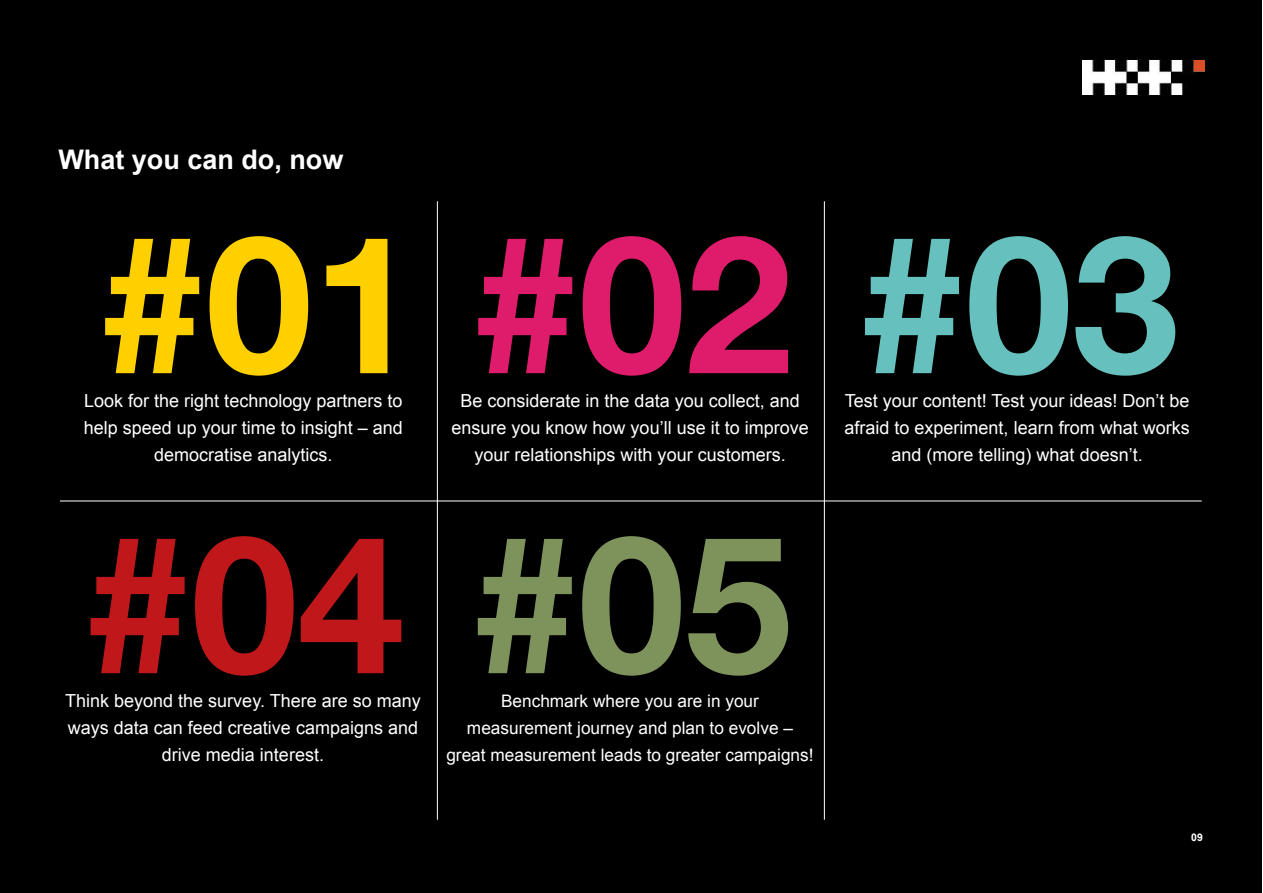
<style>
.page{position:relative;width:1263px;height:893px;background:#fff}
.page>*{position:absolute;margin:0;border:0;box-sizing:border-box;transform-origin:0 0}
.t1{font:700 191.85px "Helvetica Neue";color:#ffd000}
.t2{font:700 191.85px "Helvetica Neue";color:#c0181a}
.t3{font:700 27px "Arial";color:#fff}
.t4{font:18px/27px "Arial";color:#fff;text-align:center}
.t5{font:17.25px/27px "Arial";color:#fff;text-align:center}
.t6{font:700 10.5px "Arial";color:#fff}
.s1{color:#df1c6b}
.s2{color:#66c1be}
.s3{color:#7e935b}
</style>
<div class="page">
<div style="left:0;top:0;width:1261px;height:893px;background:#000"></div>
<img style="left:1083px;top:59px;width:121px;height:35px">
<hr style="left:60px;top:501px;width:1142px;height:1px;background:#fff">
<hr style="left:437px;top:201px;width:1px;height:619px;background:#fff">
<hr style="left:824px;top:201px;width:1px;height:619px;background:#fff">
<h2 class="t3" style="left:58px;top:141px;width:287px">What you can do, now</h2>
<h1 class="t1" style="left:99px;top:154px;width:1081px">#01 <span class="s1">#02</span> <span class="s2">#03</span></h1>
<p class="t4" style="left:84px;top:388px;width:321px">Look for the right technology partners to help speed up your time to insight – and democratise analytics.</p>
<p class="t4" style="left:451px;top:388px;width:359px">Be considerate in the data you collect, and ensure you know how you’ll use it to improve your relationships with your customers.</p>
<p class="t4" style="left:844px;top:388px;width:347px">Test your content! Test your ideas! Don’t be afraid to experiment, learn from what works and (more telling) what doesn’t.</p>
<h1 class="t2" style="left:84px;top:454px;width:709px">#04 <span class="s3">#05</span></h1>
<p class="t5" style="left:446px;top:687px;width:369px">Benchmark where you are in your measurement journey and plan to evolve – great measurement leads to greater campaigns!</p>
<p class="t4" style="left:65px;top:688px;width:357px">Think beyond the survey. There are so many ways data can feed creative campaigns and drive media interest.</p>
<p class="t6" style="left:1191px;top:830px;width:13px">09</p>
</div>
